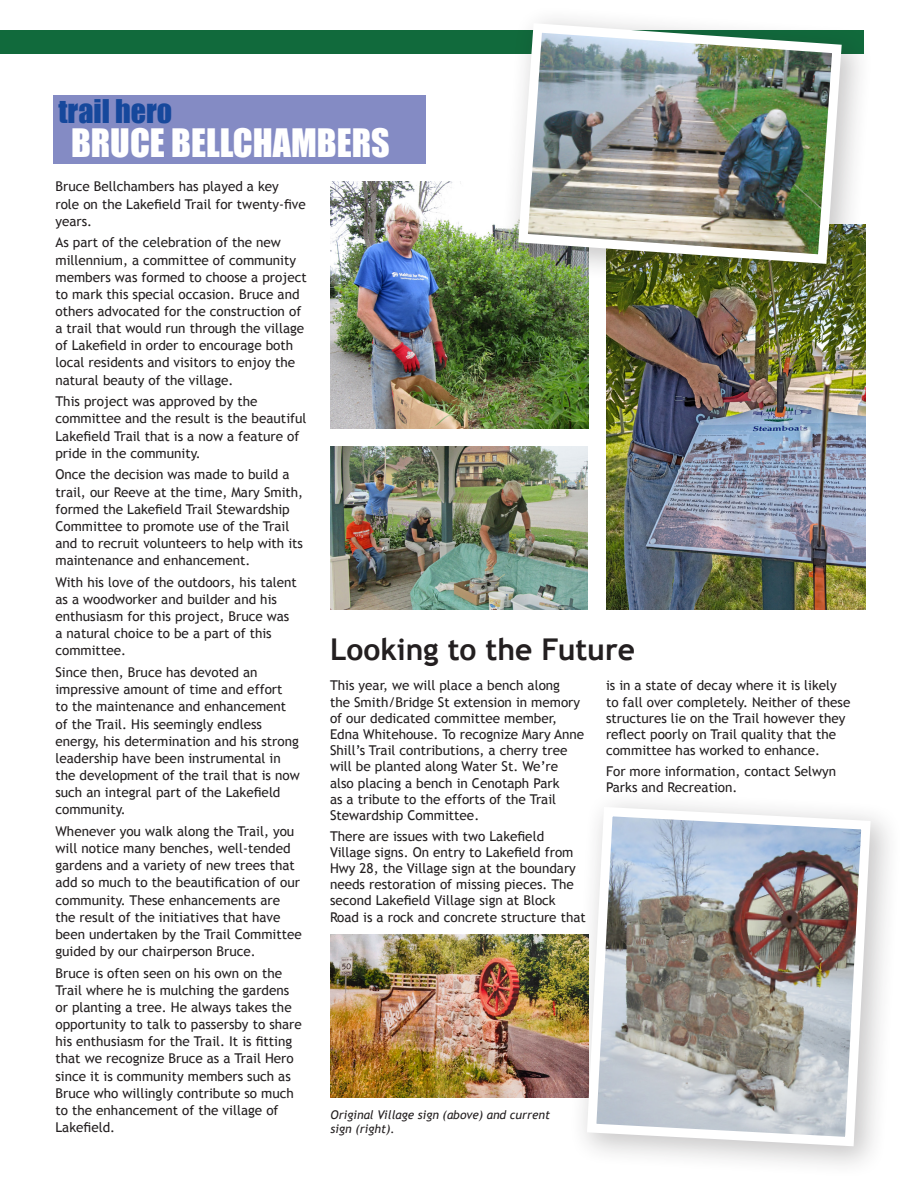
<style>
.page{position:relative;width:918px;height:1188px;background:#fff}
.page>*{position:absolute;margin:0;border:0;box-sizing:border-box;transform-origin:0 0}
.t1{font:36px "Impact";color:#fff}
.head{font:700 30px "Trebuchet MS";color:#231f20}
.t2{font:30px "Impact";color:#16489c}
.body_text{font:13.5px/17.1px "Trebuchet MS";color:#231f20}
.body_text-2{font:italic 12px/14.4px "Trebuchet MS";color:#231f20}
</style>
<div class="page">
<div style="left:0;top:31px;width:864px;height:23px;background:#116a3c"></div>
<div style="left:54px;top:95px;width:372px;height:69px;background:#848bc4"></div>
<img style="left:606px;top:296px;width:260px;height:314px">
<img style="left:330px;top:446px;width:258px;height:163px">
<img style="left:330px;top:182px;width:258px;height:247px">
<div style="left:500px;top:5px;width:374px;height:291px;background:#231f20;opacity:.25"></div>
<img style="left:513px;top:18px;width:334px;height:251px">
<img style="left:331px;top:934px;width:237px;height:163px">
<div style="left:568px;top:788px;width:335px;height:391px;background:#231f20;opacity:.25"></div>
<img style="left:582px;top:802px;width:293px;height:349px">
<p class="t2" style="left:58px;top:88px;width:115px">trail hero</p>
<p class="t1" style="left:71px;top:115px;width:320px">BRUCE BELLCHAMBERS</p>
<p class="body_text" style="left:55px;top:178px;width:252px">Bruce Bellchambers has played a key role on the Lakefield Trail for twenty-five years.</p>
<p class="body_text" style="left:55px;top:234px;width:253px">As part of the celebration of the new millennium, a committee of community members was formed to choose a project to mark this special occasion. Bruce and others advocated for the construction of a trail that would run through the village of Lakefield in order to encourage both local residents and visitors to enjoy the natural beauty of the village.</p>
<p class="body_text" style="left:55px;top:393px;width:253px">This project was approved by the committee and the result is the beautiful Lakefield Trail that is a now a feature of pride in the community.</p>
<p class="body_text" style="left:55px;top:466px;width:249px">Once the decision was made to build a trail, our Reeve at the time, Mary Smith, formed the Lakefield Trail Stewardship Committee to promote use of the Trail and to recruit volunteers to help with its maintenance and enhancement.</p>
<p class="body_text" style="left:55px;top:574px;width:243px">With his love of the outdoors, his talent as a woodworker and builder and his enthusiasm for this project, Bruce was a natural choice to be a part of this committee.</p>
<p class="body_text" style="left:55px;top:664px;width:246px">Since then, Bruce has devoted an impressive amount of time and effort<br>to the maintenance and enhancement of the Trail. His seemingly endless energy, his determination and his strong leadership have been instrumental in the development of the trail that is now such an integral part of the Lakefield community.</p>
<p class="body_text" style="left:55px;top:823px;width:248px">Whenever you walk along the Trail, you will notice many benches, well-tended gardens and a variety of new trees that add so much to the beautification of our community. These enhancements are the result of the initiatives that have been undertaken by the Trail Committee guided by our chairperson Bruce.</p>
<p class="body_text" style="left:55px;top:965px;width:248px">Bruce is often seen on his own on the Trail where he is mulching the gardens or planting a tree. He always takes the opportunity to talk to passersby to share his enthusiasm for the Trail. It is fitting that we recognize Bruce as a Trail Hero since it is community members such as Bruce who willingly contribute so much to the enhancement of the village of Lakefield.</p>
<p class="head" style="left:330px;top:630px;width:307px">Looking to the Future</p>
<p class="body_text" style="left:606px;top:678px;width:246px;line-height:16.2px">is in a state of decay where it is likely to fall over completely. Neither of these structures lie on the Trail however they reflect poorly on Trail quality that the committee has worked to enhance.</p>
<p class="body_text" style="left:606px;top:763px;width:232px;line-height:16.2px">For more information, contact Selwyn<br>Parks and Recreation.</p>
<p class="body_text" style="left:330px;top:678px;width:256px;line-height:16.2px">This year, we will place a bench along<br>the Smith/Bridge St extension in memory of our dedicated committee member, Edna Whitehouse. To recognize Mary Anne Shill’s Trail contributions, a cherry tree will be planted along Water St. We’re also placing a bench in Cenotaph Park<br>as a tribute to the efforts of the Trail Stewardship Committee.</p>
<p class="body_text" style="left:330px;top:828px;width:257px;line-height:16.2px">There are issues with two Lakefield Village signs. On entry to Lakefield from Hwy 28, the Village sign at the boundary needs restoration of missing pieces. The second Lakefield Village sign at Block Road is a rock and concrete structure that</p>
<p class="body_text-2" style="left:331px;top:1107px;width:221px">Original Village sign (above) and current sign (right).</p>
</div>
